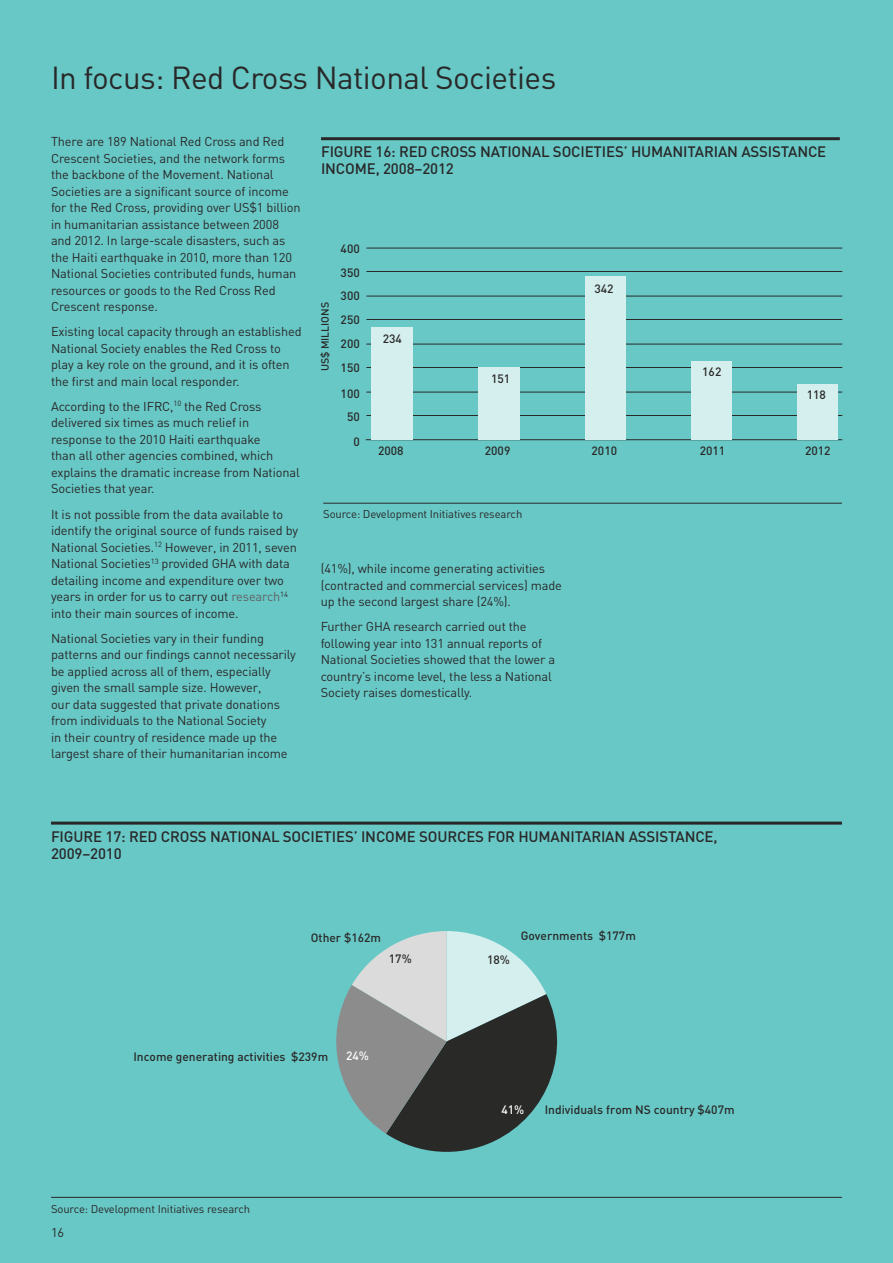
<style>
.page{position:relative;width:893px;height:1263px;background:#68c8c6}
.page>*{position:absolute;margin:0;border:0;box-sizing:border-box;transform-origin:0 0}
.t1{font:31.5px "DIN";letter-spacing:-.02em;color:#292829}
.t2{font:500 15px/17.2px "DIN";letter-spacing:-.01em;color:#292829}
.t3{font:12.75px/16.5px "DIN";letter-spacing:-.01em;color:#292829}
.t4{font:500 12px "DIN";color:#292928}
.t5{font:500 12px "DIN";color:#fff}
.t6{font:11.25px "DIN";letter-spacing:-.01em;color:#292829}
.t7{font:500 10.5px "DIN";color:#292928}
.s1{color:#616264}
</style>
<div class="page">
<hr style="left:51px;top:822px;width:791px;height:3px;background:#292829">
<hr style="left:51px;top:1197px;width:791px;height:1px;background:#292829">
<hr style="left:321px;top:137px;width:519px;height:3px;background:#292829">
<hr style="left:323px;top:503px;width:519px;height:1px;background:#292829">
<hr style="left:366px;top:415px;width:476px;height:1px;background:#292928">
<hr style="left:366px;top:392px;width:476px;height:1px;background:#292928">
<hr style="left:366px;top:367px;width:476px;height:1px;background:#292928">
<hr style="left:366px;top:344px;width:476px;height:1px;background:#292928">
<hr style="left:366px;top:319px;width:476px;height:1px;background:#292928">
<hr style="left:366px;top:296px;width:476px;height:1px;background:#292928">
<hr style="left:366px;top:271px;width:476px;height:1px;background:#292928">
<hr style="left:366px;top:248px;width:476px;height:1px;background:#292928">
<hr style="left:366px;top:439px;width:476px;height:1px;background:#292928">
<div style="left:371px;top:328px;width:42px;height:112px;background:#d5eeee"></div>
<div style="left:478px;top:367px;width:41px;height:73px;background:#d5eeee"></div>
<div style="left:585px;top:276px;width:40px;height:164px;background:#d5eeee"></div>
<div style="left:691px;top:362px;width:40px;height:78px;background:#d5eeee"></div>
<div style="left:798px;top:384px;width:40px;height:56px;background:#d5eeee"></div>
<svg style="left:336px;top:931px;width:222px;height:221px"></svg>
<h1 class="t1" style="left:51px;top:58px;width:507px">In focus: Red Cross National Societies</h1>
<p class="t3" style="left:51px;top:133px;width:251px">There are 189 National Red Cross and Red Crescent Societies, and the network forms the backbone of the Movement. National Societies are a significant source of income for the Red Cross, providing over US$1 billion in humanitarian assistance between 2008 and 2012. In large-scale disasters, such as the Haiti earthquake in 2010, more than 120<br>National Societies contributed funds, human resources or goods to the Red Cross Red Crescent response.</p>
<p class="t3" style="left:51px;top:323px;width:252px">Existing local capacity through an established National Society enables the Red Cross to play a key role on the ground, and it is often the first and main local responder.</p>
<p class="t3" style="left:51px;top:398px;width:250px">According to the IFRC,<sup>10</sup> the Red Cross delivered six times as much relief in response to the 2010 Haiti earthquake<br>than all other agencies combined, which explains the dramatic increase from National Societies that year.</p>
<p class="t3" style="left:51px;top:505px;width:249px">It is not possible from the data available to identify the original source of funds raised by National Societies.<sup>12</sup> However, in 2011, seven National Societies<sup>13</sup> provided GHA with data detailing income and expenditure over two years in order for us to carry out <span class="s1">research</span><sup>14 </sup>into their main sources of income.</p>
<p class="t3" style="left:51px;top:629px;width:246px">National Societies vary in their funding patterns and our findings cannot necessarily be applied across all of them, especially given the small sample size. However,<br>our data suggested that private donations from individuals to the National Society<br>in their country of residence made up the largest share of their humanitarian income</p>
<p class="t2" style="left:321px;top:143px;width:507px">FIGURE 16: RED CROSS NATIONAL SOCIETIES’ H UMANITARIAN ASSISTANCE<br>INCOME, 2008–2012</p>
<p class="t4" style="left:341px;top:241px;width:21px">400</p>
<p class="t7" style="left:318px;top:371px;width:71px;rotate:-90deg">US$ MILLIONS</p>
<p class="t4" style="left:341px;top:264px;width:21px">350</p>
<p class="t4" style="left:341px;top:288px;width:21px">300</p>
<p class="t4" style="left:341px;top:312px;width:21px">250</p>
<p class="t4" style="left:341px;top:336px;width:21px">200</p>
<p class="t4" style="left:341px;top:360px;width:21px">150</p>
<p class="t4" style="left:341px;top:386px;width:21px">100</p>
<p class="t4" style="left:347px;top:409px;width:14px">50</p>
<p class="t4" style="left:353px;top:434px;width:8px">0</p>
<p class="t4" style="left:383px;top:331px;width:21px">234</p>
<p class="t4" style="left:491px;top:371px;width:21px">151</p>
<p class="t4" style="left:594px;top:281px;width:21px">342</p>
<p class="t4" style="left:702px;top:364px;width:21px">162</p>
<p class="t4" style="left:807px;top:387px;width:21px">118</p>
<p class="t4" style="left:378px;top:443px;width:27px">2008</p>
<p class="t4" style="left:485px;top:443px;width:27px">2009</p>
<p class="t4" style="left:592px;top:443px;width:27px">2010</p>
<p class="t4" style="left:700px;top:443px;width:27px">2011</p>
<p class="t4" style="left:805px;top:443px;width:27px">2012</p>
<p class="t6" style="left:323px;top:507px;width:201px">Source: Development Initiatives research</p>
<p class="t3" style="left:321px;top:560px;width:243px">(41%), while income generating activities (contracted and commercial services) made up the second largest share (24%).</p>
<p class="t3" style="left:321px;top:618px;width:236px">Further GHA research carried out the following year into 131 annual reports of National Societies showed that the lower a country’s income level, the less a National Society raises domestically.</p>
<p class="t2" style="left:51px;top:827px;width:668px">FIGURE 17: RED CROSS NATIONAL SOCIETIES’ INCOME SOURCES FOR H UMANITARIAN ASSISTANCE,<br>2009–2010</p>
<p class="t4" style="left:311px;top:929px;width:72px">OTHER $162M</p>
<p class="t4" style="left:389px;top:951px;width:24px">17%</p>
<p class="t4" style="left:133px;top:1049px;width:196px">INCOME GENERATING ACTIVITIES $239M</p>
<p class="t5" style="left:346px;top:1048px;width:24px">24%</p>
<p class="t6" style="left:51px;top:1201px;width:201px">Source: Development Initiatives research</p>
<p class="t3" style="left:51px;top:1223px;width:15px">16</p>
<p class="t4" style="left:487px;top:951px;width:24px">18%</p>
<p class="t4" style="left:521px;top:928px;width:117px">GOVERNMENTS $177M</p>
<p class="t5" style="left:501px;top:1101px;width:24px">41%</p>
<p class="t4" style="left:545px;top:1102px;width:191px">INDIVIDUALS FROM NS COUNTRY $407M</p>
</div>
